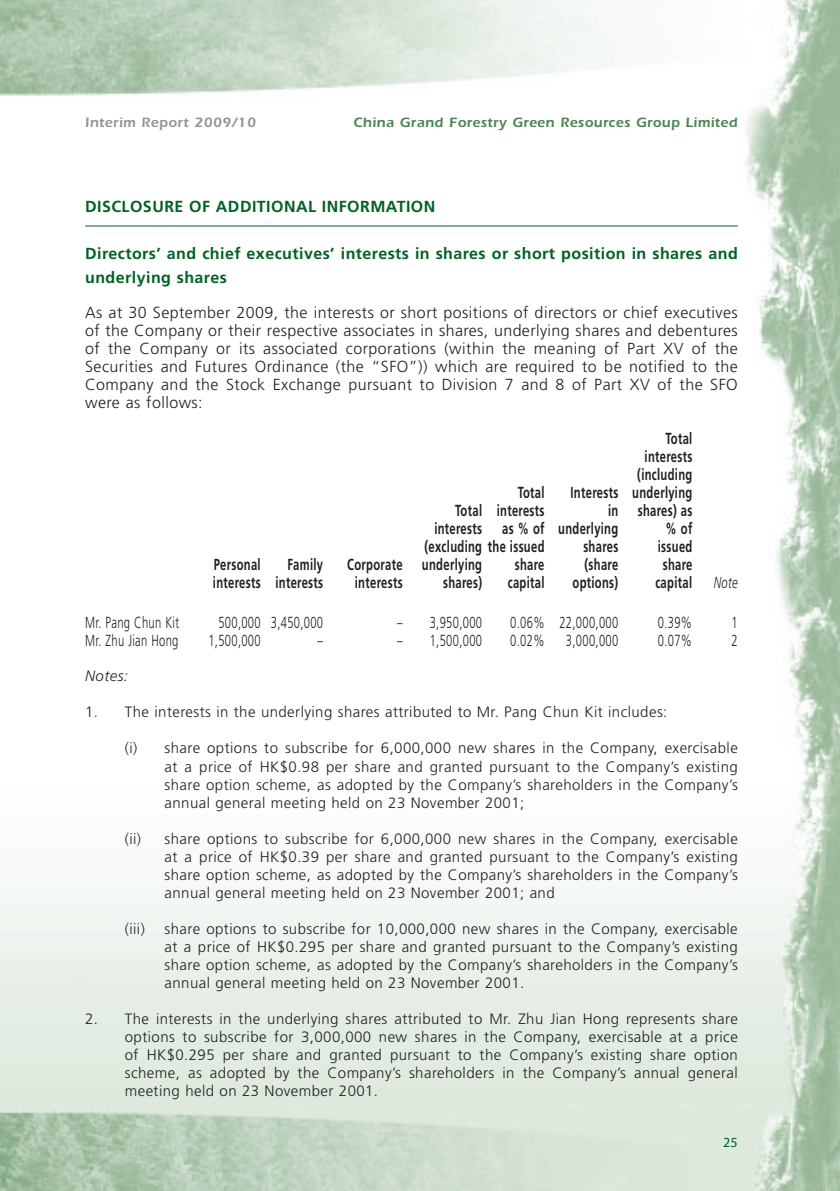
<style>
.page{position:relative;width:840px;height:1191px;background:#fff}
.page>*{position:absolute;margin:0;border:0;box-sizing:border-box;transform-origin:0 0}
.t1{font:300 16px/18px "Frutiger LT Std";letter-spacing:.03em;color:#231f20;text-align:justify}
.t2{font:700 16px/18px "Frutiger LT Std";letter-spacing:.03em;color:#231f20;text-align:right;scale:.7 1}
.t3{font:700 16px/24px "Frutiger LT Std";letter-spacing:.03em;color:#006224}
.t4{font:300 16px "Frutiger LT Std";letter-spacing:.03em;color:#231f20;scale:.7 1}
.t5{font:italic 300 16px "Frutiger LT Std";color:#231f20;scale:.7 1}
.t6{font:300 15px/18px "Frutiger LT Std";letter-spacing:.03em;color:#231f20;text-align:justify}
.t7{font:italic 300 15px "Frutiger LT Std";letter-spacing:.03em;color:#231f20}
.t8{font:600 14px "ITC Eras Std";letter-spacing:.03em;color:#4a8551}
.t9{font:600 14px "ITC Eras Std";letter-spacing:.03em;color:#939598}
.t10{font:14px "Myriad Pro";color:#006224}
</style>
<div class="page">
<img style="left:0;top:0;width:839px;height:1190px">
<hr style="left:85px;top:225px;width:652px;height:1px;background:#006224">
<p class="t9" style="left:85px;top:114px;width:172px">Interim Report 2009/10</p>
<p class="t8" style="left:353px;top:114px;width:386px">China Grand Forestry Green Resources Group Limited</p>
<p class="t3" style="left:85px;top:194px;width:351px">DISCLOSURE OF ADDITIONAL INFORMATION</p>
<p class="t3" style="left:85px;top:241px;width:653px">Directors’ and chief executives’ interests in shares or short position in shares and underlying shares</p>
<p class="t1" style="left:85px;top:305px;width:653px">As at 30 September 2009, the interests or short positions of directors or chief executives of the Company or their respective associates in shares, underlying shares and debentures of the Company or its associated corporations (within the meaning of Part XV of the Securities and Futures Ordinance (the “SFO”)) which are required to be notified to the Company and the Stock Exchange pursuant to Division 7 and 8 of Part XV of the SFO were as follows:</p>
<p class="t2" style="left:637px;top:430px;width:80px">Total interests (including</p>
<p class="t2" style="left:517px;top:484px;width:40px">Total</p>
<p class="t2" style="left:570px;top:484px;width:175px">Interests underlying</p>
<p class="t2" style="left:455px;top:502px;width:129px">Total interests</p>
<p class="t2" style="left:607px;top:502px;width:122px">in shares) as</p>
<p class="t2" style="left:434px;top:520px;width:70px">interests</p>
<p class="t2" style="left:502px;top:520px;width:167px">as % of underlying</p>
<p class="t2" style="left:665px;top:520px;width:40px">% of</p>
<p class="t2" style="left:424px;top:538px;width:173px">(excluding the issued</p>
<p class="t2" style="left:583px;top:538px;width:51px">shares</p>
<p class="t2" style="left:657px;top:538px;width:51px">issued</p>
<p class="t2" style="left:213px;top:556px;width:69px">Personal</p>
<p class="t2" style="left:287px;top:556px;width:53px">Family</p>
<p class="t2" style="left:347px;top:556px;width:194px">Corporate underlying</p>
<p class="t2" style="left:514px;top:556px;width:44px">share</p>
<p class="t2" style="left:584px;top:556px;width:50px">(share</p>
<p class="t2" style="left:662px;top:556px;width:44px">share</p>
<p class="t2" style="left:213px;top:574px;width:159px">interests interests</p>
<p class="t2" style="left:354px;top:574px;width:70px">interests</p>
<p class="t2" style="left:443px;top:574px;width:57px">shares)</p>
<p class="t2" style="left:507px;top:574px;width:54px">capital</p>
<p class="t2" style="left:572px;top:574px;width:67px">options)</p>
<p class="t2" style="left:655px;top:574px;width:54px">capital</p>
<p class="t5" style="left:713px;top:573px;width:36px">Note</p>
<p class="t4" style="left:85px;top:613px;width:136px">Mr. Pang Chun Kit</p>
<p class="t4" style="left:218px;top:613px;width:151px">500,000 3,450,000</p>
<p class="t4" style="left:397px;top:613px;width:123px">– 3,950,000</p>
<p class="t4" style="left:510px;top:613px;width:156px">0.06% 22,000,000</p>
<p class="t4" style="left:657px;top:613px;width:50px">0.39%</p>
<p class="t4" style="left:731px;top:613px;width:10px">1</p>
<p class="t4" style="left:85px;top:631px;width:135px">Mr. Zhu Jian Hong</p>
<p class="t4" style="left:208px;top:631px;width:76px">1,500,000</p>
<p class="t4" style="left:317px;top:631px;width:9px">–</p>
<p class="t4" style="left:397px;top:631px;width:123px">– 1,500,000</p>
<p class="t4" style="left:510px;top:631px;width:50px">0.02%</p>
<p class="t4" style="left:565px;top:631px;width:76px">3,000,000</p>
<p class="t4" style="left:657px;top:631px;width:50px">0.07%</p>
<p class="t4" style="left:731px;top:631px;width:10px">2</p>
<p class="t7" style="left:85px;top:667px;width:44px">Notes:</p>
<p class="t6" style="left:85px;top:705px;width:583px">1. The interests in the underlying shares attributed to Mr. Pang Chun Kit includes:</p>
<p class="t6" style="left:164px;top:741px;width:574px;text-indent:-40px">(i) share options to subscribe for 6,000,000 new shares in the Company, exercisable at a price of HK$0.98 per share and granted pursuant to the Company’s existing share option scheme, as adopted by the Company’s shareholders in the Company’s annual general meeting held on 23 November 2001;</p>
<p class="t6" style="left:125px;top:831px;width:18px">(ii)</p>
<p class="t6" style="left:164px;top:831px;width:574px">share options to subscribe for 6,000,000 new shares in the Company, exercisable at a price of HK$0.39 per share and granted pursuant to the Company’s existing share option scheme, as adopted by the Company’s shareholders in the Company’s annual general meeting held on 23 November 2001; and</p>
<p class="t6" style="left:125px;top:921px;width:21px">(iii)</p>
<p class="t6" style="left:164px;top:921px;width:574px">share options to subscribe for 10,000,000 new shares in the Company, exercisable at a price of HK$0.295 per share and granted pursuant to the Company’s existing share option scheme, as adopted by the Company’s shareholders in the Company’s annual general meeting held on 23 November 2001.</p>
<p class="t6" style="left:125px;top:1011px;width:614px;text-indent:-40px">2. The interests in the underlying shares attributed to Mr. Zhu Jian Hong represents share options to subscribe for 3,000,000 new shares in the Company, exercisable at a price of HK$0.295 per share and granted pursuant to the Company’s existing share option scheme, as adopted by the Company’s shareholders in the Company’s annual general meeting held on 23 November 2001.</p>
<p class="t10" style="left:722px;top:1133px;width:16px">25</p>
</div>
